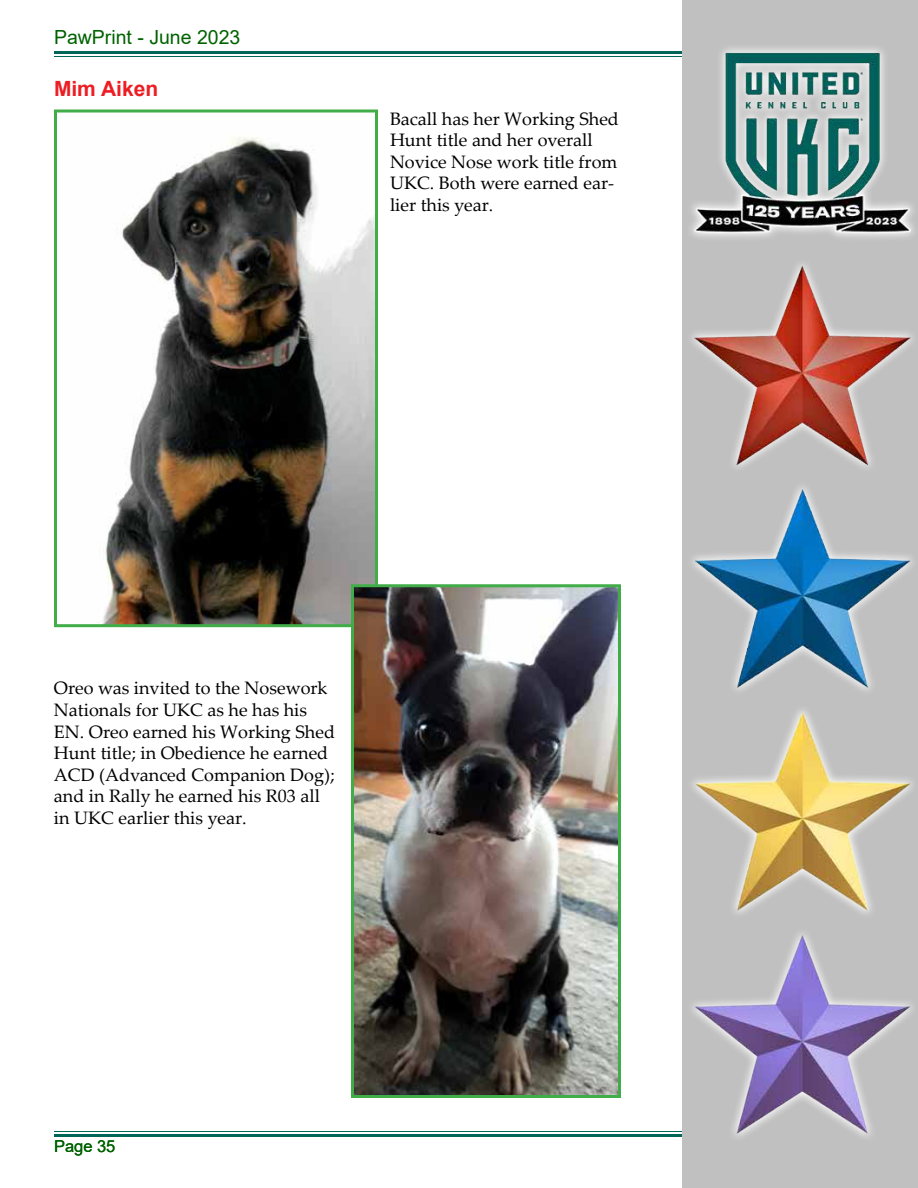
<style>
.page{position:relative;width:918px;height:1188px;background:#fff}
.page>*{position:absolute;margin:0;border:0;box-sizing:border-box;transform-origin:0 0}
.t1{font:700 21px "Arial";color:#ed1d24}
.t2{font:19.5px "Arial";color:#006200}
.t3{font:18px/21.6px "Palatino Linotype";color:#000}
.t4{font:16.5px "Arial";color:#006200}
</style>
<div class="page">
<hr style="left:54px;top:51px;width:810px;height:3px;background:#006658">
<hr style="left:54px;top:56px;width:810px;height:1px;background:#006658">
<hr style="left:54px;top:1131px;width:810px;height:1px;background:#006658">
<hr style="left:54px;top:1134px;width:810px;height:3px;background:#006658">
<div style="left:685px;top:43px;width:233px;height:1100px;background:#c0c0c0"></div>
<img style="left:694px;top:0;width:216px;height:1188px">
<img style="left:103px;top:137px;width:271px;height:486px">
<div style="left:54px;top:110px;width:324px;height:517px;border:3px solid #41ad49"></div>
<img style="left:355px;top:588px;width:262px;height:506px">
<div style="left:351px;top:584px;width:270px;height:514px;border:3px solid #41ad49"></div>
<p class="t2" style="left:54px;top:24px;width:188px">PawPrint - June 2023</p>
<p class="t1" style="left:54px;top:74px;width:106px">Mim Aiken</p>
<p class="t3" style="left:390px;top:107px;width:230px">Bacall has her Working Shed<br>Hunt title and her overall<br>Novice Nose work title from<br>UKC. Both were earned ear&shy;lier this year.</p>
<p class="t3" style="left:54px;top:677px;width:283px">Oreo was invited to the Nosework<br>Nationals for UKC as he has his<br>EN. Oreo earned his Working Shed<br>Hunt title; in Obedience he earned<br>ACD (Advanced Companion Dog); and in Rally he earned his R03 all in UKC earlier this year.</p>
<p class="t4" style="left:54px;top:1135px;width:63px">Page 35</p>
</div>
